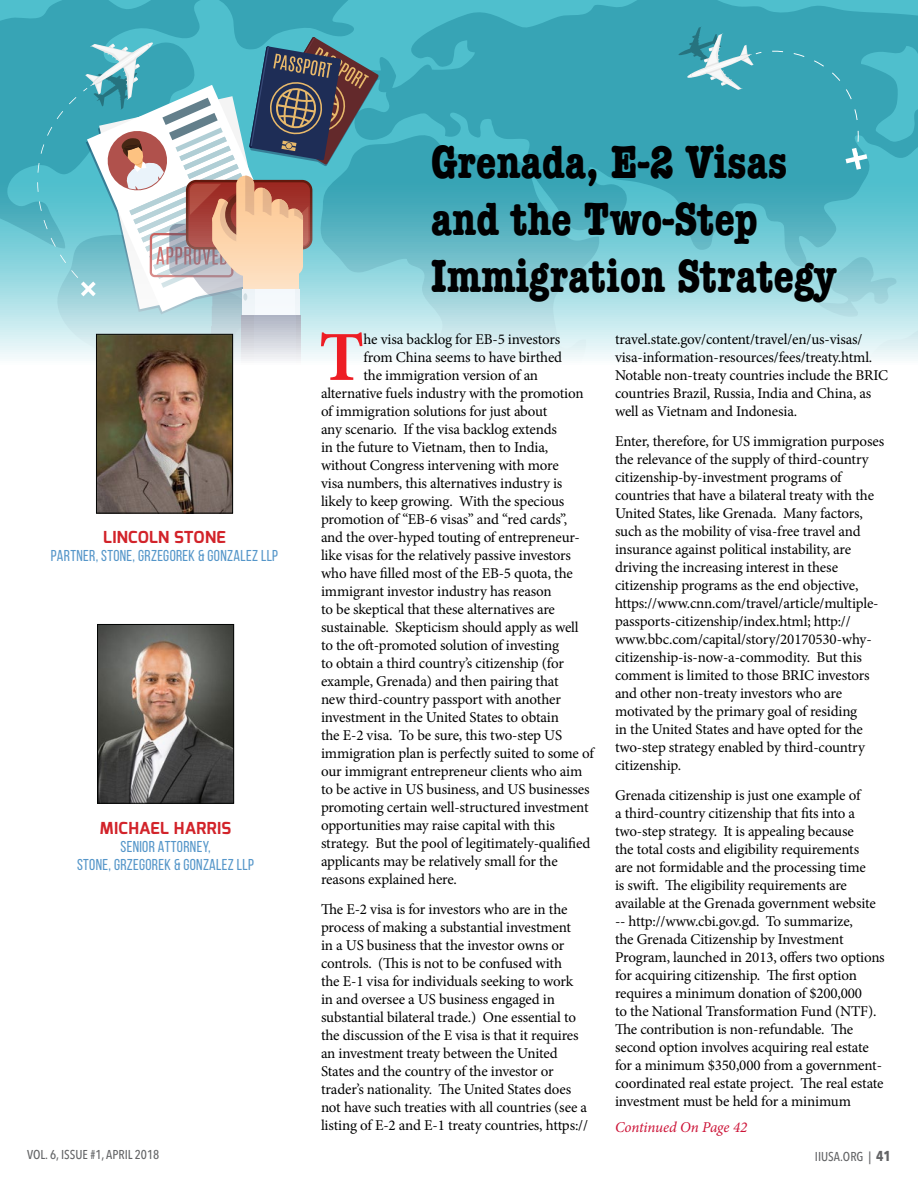
<style>
.page{position:relative;width:918px;height:1188px;background:#fff}
.page>*{position:absolute;margin:0;border:0;box-sizing:border-box;transform-origin:0 0}
.t1{font:700 70.35px "Minion Pro";color:#ed1d24}
.t2{font:700 condensed 48px/57px "American Typewriter";color:#000001}
.t3{font:700 16.5px "Exo";letter-spacing:.02em;color:#d2232a}
.t4{font:15.75px/18px "Bebas Neue";letter-spacing:.02em;color:#5596c9;text-align:center}
.t5{font:15px/18px "Minion Pro";letter-spacing:-.015em;color:#000001}
.t6{font:italic 15px "Minion Pro";letter-spacing:-.01em;color:#cc1236}
.t7{font:500 condensed 12.75px "Avenir Next LT Pro";color:#636466}
.s1{font-weight:700;font-size:14.25px}
</style>
<div class="page">
<svg style="left:0;top:0;width:918px;height:359px;background:#65bdc9"></svg>
<svg style="left:678px;top:27px;width:83px;height:63px;background:#56aebc"></svg>
<div style="left:772px;top:51px;width:87px;height:91px;background:#37a4b5"></div>
<svg style="left:846px;top:148px;width:21px;height:22px"></svg>
<svg style="left:37px;top:37px;width:342px;height:477px"></svg>
<svg style="left:254px;top:315px;width:41px;height:199px"></svg>
<img style="left:98px;top:336px;width:133px;height:176px">
<div style="left:96px;top:334px;width:137px;height:180px;border:1px solid #020403"></div>
<img style="left:99px;top:626px;width:133px;height:176px">
<div style="left:97px;top:624px;width:137px;height:180px;border:1px solid #020403"></div>
<p class="t3" style="left:103px;top:527px;width:124px">LINCOLN STONE</p>
<p class="t4" style="left:51px;top:547px;width:229px">PARTNER, STONE, GRZEGOREK &amp; GONZALEZ LLP</p>
<p class="t3" style="left:100px;top:817px;width:133px">MICHAEL HARRIS</p>
<p class="t4" style="left:77px;top:837px;width:178px">SENIOR ATTORNEY,<br>STONE, GRZEGOREK &amp; GONZALEZ LLP</p>
<h2 class="t2" style="left:431px;top:133px;width:407px">Grenada, E-2 Visas and the Two-Step<br>Immigration Strategy</h2>
<p class="t5" style="left:615px;top:330px;width:275px">travel.state.gov/content/travel/en/us-visas/ visa-information-resources/fees/treaty.html.<br>Notable non-treaty countries include the BRIC countries Brazil, Russia, India and China, as well as Vietnam and Indonesia.</p>
<p class="t5" style="left:615px;top:432px;width:271px">Enter, therefore, for US immigration purposes the relevance of the supply of third-country citizenship-by-investment programs of countries that have a bilateral treaty with the United States, like Grenada. Many factors, such as the mobility of visa-free travel and insurance against political instability, are driving the increasing interest in these citizenship programs as the end objective, https://www.cnn.com/travel/article/multiple&shy;passports-citizenship/index.html; http:// www.bbc.com/capital/story/20170530-why&shy;citizenship-is-now-a-commodity. But this comment is limited to those BRIC investors and other non-treaty investors who are motivated by the primary goal of residing<br>in the United States and have opted for the two-step strategy enabled by third-country citizenship.</p>
<p class="t5" style="left:615px;top:786px;width:271px">Grenada citizenship is just one example of<br>a third-country citizenship that fits into a two-step strategy. It is appealing because<br>the total costs and eligibility requirements<br>are not formidable and the processing time<br>is swift. The eligibility requirements are available at the Grenada government website -- http://www.cbi.gov.gd. To summarize,<br>the Grenada Citizenship by Investment Program, launched in 2013, offers two options for acquiring citizenship. The first option requires a minimum donation of $200,000<br>to the National Transformation Fund (NTF).<br>The contribution is non-refundable. The second option involves acquiring real estate for a minimum $350,000 from a government&shy;coordinated real estate project. The real estate investment must be held for a minimum</p>
<p class="t6" style="left:615px;top:1117px;width:134px">Continued On Page 42</p>
<h1 class="t1" style="left:319px;top:308px;width:47px">T</h1>
<p class="t5" style="left:363px;top:330px;width:198px">he visa backlog for EB-5 investors</p>
<p class="t5" style="left:363px;top:348px;width:200px">from China seems to have birthed</p>
<p class="t5" style="left:363px;top:366px;width:176px">the immigration version of an</p>
<p class="t5" style="left:321px;top:384px;width:264px">alternative fuels industry with the promotion</p>
<p class="t5" style="left:321px;top:402px;width:228px">of immigration solutions for just about</p>
<p class="t5" style="left:321px;top:420px;width:238px">any scenario. If the visa backlog extends</p>
<p class="t5" style="left:321px;top:438px;width:229px">in the future to Vietnam, then to India,</p>
<p class="t5" style="left:321px;top:456px;width:239px">without Congress intervening with more</p>
<p class="t5" style="left:321px;top:474px;width:243px">visa numbers, this alternatives industry is</p>
<p class="t5" style="left:321px;top:492px;width:245px">likely to keep growing. With the specious</p>
<p class="t5" style="left:321px;top:510px;width:248px">promotion of “EB-6 visas” and “red cards”,</p>
<p class="t5" style="left:321px;top:528px;width:260px">and the over-hyped touting of entrepreneur-</p>
<p class="t5" style="left:321px;top:546px;width:252px">like visas for the relatively passive investors</p>
<p class="t5" style="left:321px;top:564px;width:253px">who have filled most of the EB-5 quota, the</p>
<p class="t5" style="left:321px;top:582px;width:232px">immigrant investor industry has reason</p>
<p class="t5" style="left:321px;top:600px;width:235px">to be skeptical that these alternatives are</p>
<p class="t5" style="left:321px;top:618px;width:259px">sustainable. Skepticism should apply as well</p>
<p class="t5" style="left:321px;top:636px;width:240px">to the oft-promoted solution of investing</p>
<p class="t5" style="left:321px;top:654px;width:245px">to obtain a third country’s citizenship (for</p>
<p class="t5" style="left:321px;top:672px;width:239px">example, Grenada) and then pairing that</p>
<p class="t5" style="left:321px;top:690px;width:241px">new third-country passport with another</p>
<p class="t5" style="left:321px;top:708px;width:239px">investment in the United States to obtain</p>
<p class="t5" style="left:321px;top:726px;width:243px">the E-2 visa. To be sure, this two-step US</p>
<p class="t5" style="left:321px;top:744px;width:274px">immigration plan is perfectly suited to some of</p>
<p class="t5" style="left:321px;top:762px;width:263px">our immigrant entrepreneur clients who aim</p>
<p class="t5" style="left:321px;top:780px;width:270px">to be active in US business, and US businesses</p>
<p class="t5" style="left:321px;top:798px;width:269px">promoting certain well-structured investment</p>
<p class="t5" style="left:321px;top:816px;width:236px">opportunities may raise capital with this</p>
<p class="t5" style="left:321px;top:834px;width:271px">strategy. But the pool of legitimately-qualified</p>
<p class="t5" style="left:321px;top:852px;width:238px">applicants may be relatively small for the</p>
<p class="t5" style="left:321px;top:870px;width:138px">reasons explained here.</p>
<p class="t5" style="left:321px;top:900px;width:269px">The E-2 visa is for investors who are in the process of making a substantial investment<br>in a US business that the investor owns or controls. (This is not to be confused with<br>the E-1 visa for individuals seeking to work in and oversee a US business engaged in substantial bilateral trade.) One essential to the discussion of the E visa is that it requires an investment treaty between the United States and the country of the investor or trader’s nationality. The United States does not have such treaties with all countries (see a listing of E-2 and E-1 treaty countries, https://</p>
<p class="t7" style="left:27px;top:1147px;width:134px">VOL. 6, ISSUE #1, APRIL 2018</p>
<p class="t7" style="left:815px;top:1148px;width:78px">IIUSA.ORG | <span class="s1">41</span></p>
</div>
